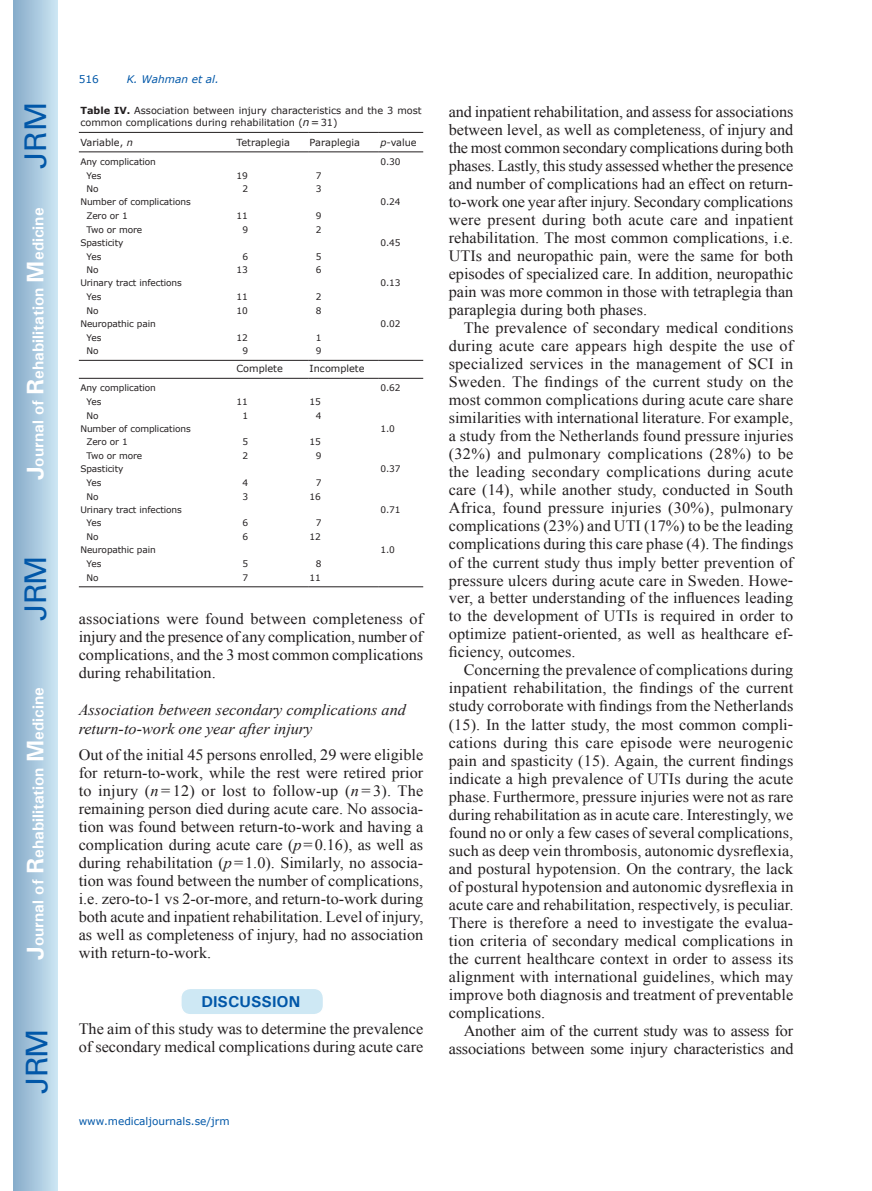
<style>
.page{position:relative;width:872px;height:1191px;background:#fff}
.page>*{position:absolute;margin:0;border:0;box-sizing:border-box;transform-origin:0 0}
.t1{font:30px "Univers";letter-spacing:-.03em;color:#0157a8}
.t2{font:15.75px/18px "Times New Roman";color:#231f20;text-align:justify}
.t3{font:italic 15.75px/18.9px "Times New Roman";color:#231f20}
.t4{font:700 15.75px "Univers";color:#fff}
.t5{font:700 15.75px "Univers";color:#0157a8}
.t6{font:10.5px "Verdana";color:#0157a8}
.t7{font:italic 10.5px "Verdana";color:#0157a8}
.t8{font:9.75px/12.6px "Verdana";color:#231f20}
.t9{font:9px/13.8px "Verdana";letter-spacing:-.01em;color:#231f20}
.s1{font-size:24px}
.s2{font-weight:700}
.s3{font-style:italic;font-size:10.5px}
.s4{font-size:10.5px}
.s5{font-style:italic}
</style>
<div class="page">
<div style="left:14px;top:0;width:43px;height:1191px;background:linear-gradient(to right,#88acca,#cbe5f2)"></div>
<div style="left:181px;top:988px;width:142px;height:26px;background:#cee8f4;border-radius:10px"></div>
<div style="left:180px;top:987px;width:144px;height:28px;border:2px solid #fff;border-radius:10px"></div>
<hr style="left:79px;top:132px;width:156px;height:1px;background:#231f20">
<hr style="left:235px;top:132px;width:73px;height:1px;background:#231f20">
<hr style="left:308px;top:132px;width:71px;height:1px;background:#231f20">
<hr style="left:379px;top:132px;width:44px;height:1px;background:#231f20">
<hr style="left:79px;top:151px;width:156px;height:1px;background:#231f20">
<hr style="left:235px;top:151px;width:73px;height:1px;background:#231f20">
<hr style="left:308px;top:151px;width:71px;height:1px;background:#231f20">
<hr style="left:379px;top:151px;width:44px;height:1px;background:#231f20">
<hr style="left:235px;top:360px;width:73px;height:1px;background:#231f20">
<hr style="left:308px;top:360px;width:71px;height:1px;background:#231f20">
<hr style="left:379px;top:360px;width:44px;height:1px;background:#231f20">
<hr style="left:79px;top:360px;width:156px;height:1px;background:#231f20">
<hr style="left:79px;top:378px;width:156px;height:1px;background:#231f20">
<hr style="left:235px;top:378px;width:73px;height:1px;background:#231f20">
<hr style="left:308px;top:378px;width:71px;height:1px;background:#231f20">
<hr style="left:379px;top:378px;width:44px;height:1px;background:#231f20">
<hr style="left:79px;top:586px;width:156px;height:1px;background:#231f20">
<hr style="left:235px;top:586px;width:73px;height:1px;background:#231f20">
<hr style="left:308px;top:586px;width:71px;height:1px;background:#231f20">
<hr style="left:379px;top:586px;width:44px;height:1px;background:#231f20">
<h1 class="t1" style="left:18px;top:169px;width:68px;rotate:-90deg">JRM</h1>
<p class="t4" style="left:28px;top:480px;width:274px;rotate:-90deg"><span class="s1">J</span>ournal of <span class="s1">R</span>ehabilitation <span class="s1">M</span>edicine</p>
<h1 class="t1" style="left:18px;top:620px;width:67px;rotate:-90deg">JRM</h1>
<p class="t4" style="left:28px;top:959px;width:274px;rotate:-90deg"><span class="s1">J</span>ournal of <span class="s1">R</span>ehabilitation <span class="s1">M</span>edicine</p>
<h1 class="t1" style="left:19px;top:1093px;width:67px;rotate:-90deg">JRM</h1>
<p class="t6" style="left:79px;top:72px;width:22px">516</p>
<p class="t7" style="left:127px;top:72px;width:94px">K. Wahman et al.</p>
<p class="t8" style="left:80px;top:104px;width:343px"><span class="s2">Table IV.</span> Association between injury characteristics and the 3 most common complications during rehabilitation (<span class="s3">n</span><span class="s4">=</span>31)</p>
<p class="t8" style="left:80px;top:136px;width:54px">Variable, <span class="s5">n</span></p>
<p class="t8" style="left:236px;top:136px;width:55px">Tetraplegia</p>
<p class="t8" style="left:310px;top:136px;width:52px">Paraplegia</p>
<p class="t8" style="left:380px;top:136px;width:38px"><span class="s5">p</span>-value</p>
<p class="t9" style="left:86px;top:155px;width:71px;text-indent:-6px">Any complication<br>Yes<br>No</p>
<p class="t9" style="left:380px;top:155px;width:22px">0.30</p>
<p class="t9" style="left:236px;top:168px;width:13px;text-align:right">19<br>2</p>
<p class="t9" style="left:316px;top:168px;width:7px">7<br>3</p>
<p class="t9" style="left:86px;top:195px;width:106px;text-indent:-6px">Number of complications<br>Zero or 1<br>Two or more</p>
<p class="t9" style="left:236px;top:209px;width:13px;text-align:right">11<br>9</p>
<p class="t9" style="left:316px;top:209px;width:7px">9<br>2</p>
<p class="t9" style="left:380px;top:195px;width:22px">0.24</p>
<p class="t9" style="left:86px;top:236px;width:38px;text-indent:-6px">Spasticity<br>Yes<br>No</p>
<p class="t9" style="left:236px;top:249px;width:13px;text-align:right">6<br>13</p>
<p class="t9" style="left:316px;top:249px;width:7px">5<br>6</p>
<p class="t9" style="left:380px;top:236px;width:22px">0.45</p>
<p class="t9" style="left:86px;top:276px;width:97px;text-indent:-6px">Urinary tract infections<br>Yes<br>No</p>
<p class="t9" style="left:236px;top:290px;width:13px">11<br>10</p>
<p class="t9" style="left:316px;top:290px;width:7px">2<br>8</p>
<p class="t9" style="left:380px;top:276px;width:22px">0.13</p>
<p class="t9" style="left:86px;top:317px;width:71px;text-indent:-6px">Neuropathic pain<br>Yes<br>No</p>
<p class="t9" style="left:236px;top:330px;width:13px;text-align:right">12<br>9</p>
<p class="t9" style="left:316px;top:330px;width:7px">1<br>9</p>
<p class="t9" style="left:380px;top:317px;width:22px">0.02</p>
<p class="t8" style="left:236px;top:362px;width:48px">Complete</p>
<p class="t8" style="left:310px;top:362px;width:56px">Incomplete</p>
<p class="t9" style="left:86px;top:381px;width:71px;text-indent:-6px">Any complication<br>Yes<br>No</p>
<p class="t9" style="left:236px;top:395px;width:13px;text-align:right">11<br>1</p>
<p class="t9" style="left:310px;top:395px;width:13px;text-align:right">15<br>4</p>
<p class="t9" style="left:380px;top:381px;width:22px">0.62</p>
<p class="t9" style="left:86px;top:421px;width:106px;text-indent:-6px">Number of complications<br>Zero or 1<br>Two or more</p>
<p class="t9" style="left:243px;top:435px;width:7px">5<br>2</p>
<p class="t9" style="left:310px;top:435px;width:13px;text-align:right">15<br>9</p>
<p class="t9" style="left:380px;top:421px;width:16px">1.0</p>
<p class="t9" style="left:86px;top:462px;width:38px;text-indent:-6px">Spasticity<br>Yes<br>No</p>
<p class="t9" style="left:243px;top:476px;width:7px">4<br>3</p>
<p class="t9" style="left:310px;top:476px;width:13px;text-align:right">7<br>16</p>
<p class="t9" style="left:380px;top:462px;width:22px">0.37</p>
<p class="t9" style="left:86px;top:502px;width:97px;text-indent:-6px">Urinary tract infections<br>Yes<br>No</p>
<p class="t9" style="left:243px;top:516px;width:7px">6<br>6</p>
<p class="t9" style="left:310px;top:516px;width:13px;text-align:right">7<br>12</p>
<p class="t9" style="left:380px;top:502px;width:22px">0.71</p>
<p class="t9" style="left:86px;top:543px;width:71px;text-indent:-6px">Neuropathic pain<br>Yes<br>No</p>
<p class="t9" style="left:243px;top:557px;width:7px">5<br>7</p>
<p class="t9" style="left:310px;top:557px;width:13px;text-align:right">8<br>11</p>
<p class="t9" style="left:380px;top:543px;width:16px">1.0</p>
<p class="t2" style="left:79px;top:610px;width:346px">associations were found between completeness of injury and the presence of any complication, number of complications, and the 3 most common complications during rehabilitation.</p>
<p class="t3" style="left:79px;top:700px;width:329px">Association between secondary complications and return-to-work one year after injury</p>
<p class="t2" style="left:79px;top:745px;width:346px">Out of the initial 45 persons enrolled, 29 were eligible for return-to-work, while the rest were retired prior to injury (<span class="s5">n</span> = 12) or lost to follow-up (<span class="s5">n</span> = 3). The remaining person died during acute care. No associa&shy;tion was found between return-to-work and having a complication during acute care (<span class="s5">p</span>=0.16), as well as during rehabilitation (<span class="s5">p</span>=1.0). Similarly, no associa&shy;tion was found between the number of complications, i.e. zero-to-1 vs 2-or-more, and return-to-work during both acute and inpatient rehabilitation. Level of injury, as well as completeness of injury, had no association with return-to-work.</p>
<p class="t5" style="left:201px;top:991px;width:101px">DISCUSSION</p>
<p class="t2" style="left:79px;top:1019px;width:346px">The aim of this study was to determine the prevalence of secondary medical complications during acute care</p>
<p class="t2" style="left:449px;top:103px;width:346px">and inpatient rehabilitation, and assess for associations between level, as well as completeness, of injury and the most common secondary complications during both phases. Lastly, this study assessed whether the presence and number of complications had an effect on return&shy;to-work one year after injury. Secondary complications were present during both acute care and inpatient rehabilitation. The most common complications, i.e.<br>UTIs and neuropathic pain, were the same for both episodes of specialized care. In addition, neuropathic pain was more common in those with tetraplegia than paraplegia during both phases.</p>
<p class="t2" style="left:449px;top:319px;width:346px;text-indent:15px">The prevalence of secondary medical conditions during acute care appears high despite the use of specialized services in the management of SCI in Sweden. The findings of the current study on the most common complications during acute care share similarities with international literature. For example, a study from the Netherlands found pressure injuries (32%) and pulmonary complications (28%) to be the leading secondary complications during acute care (14), while another study, conducted in South Africa, found pressure injuries (30%), pulmonary complications (23%) and UTI (17%) to be the leading complications during this care phase (4). The findings of the current study thus imply better prevention of pressure ulcers during acute care in Sweden. Howe&shy;ver, a better understanding of the influences leading to the development of UTIs is required in order to optimize patient-oriented, as well as healthcare ef&shy;ficiency, outcomes.</p>
<p class="t2" style="left:449px;top:661px;width:346px;text-indent:15px">Concerning the prevalence of complications during inpatient rehabilitation, the findings of the current study corroborate with findings from the Netherlands (15). In the latter study, the most common compli&shy;cations during this care episode were neurogenic pain and spasticity (15). Again, the current findings indicate a high prevalence of UTIs during the acute phase. Furthermore, pressure injuries were not as rare during rehabilitation as in acute care. Interestingly, we found no or only a few cases of several complications, such as deep vein thrombosis, autonomic dysreflexia, and postural hypotension. On the contrary, the lack of postural hypotension and autonomic dysreflexia in acute care and rehabilitation, respectively, is peculiar.<br>There is therefore a need to investigate the evalua&shy;tion criteria of secondary medical complications in the current healthcare context in order to assess its alignment with international guidelines, which may improve both diagnosis and treatment of preventable complications.</p>
<p class="t2" style="left:449px;top:1021px;width:346px;text-align:right">Another aim of the current study was to assess for associations between some injury characteristics and</p>
<p class="t6" style="left:79px;top:1114px;width:152px">www.medicaljournals.se/jrm</p>
</div>
